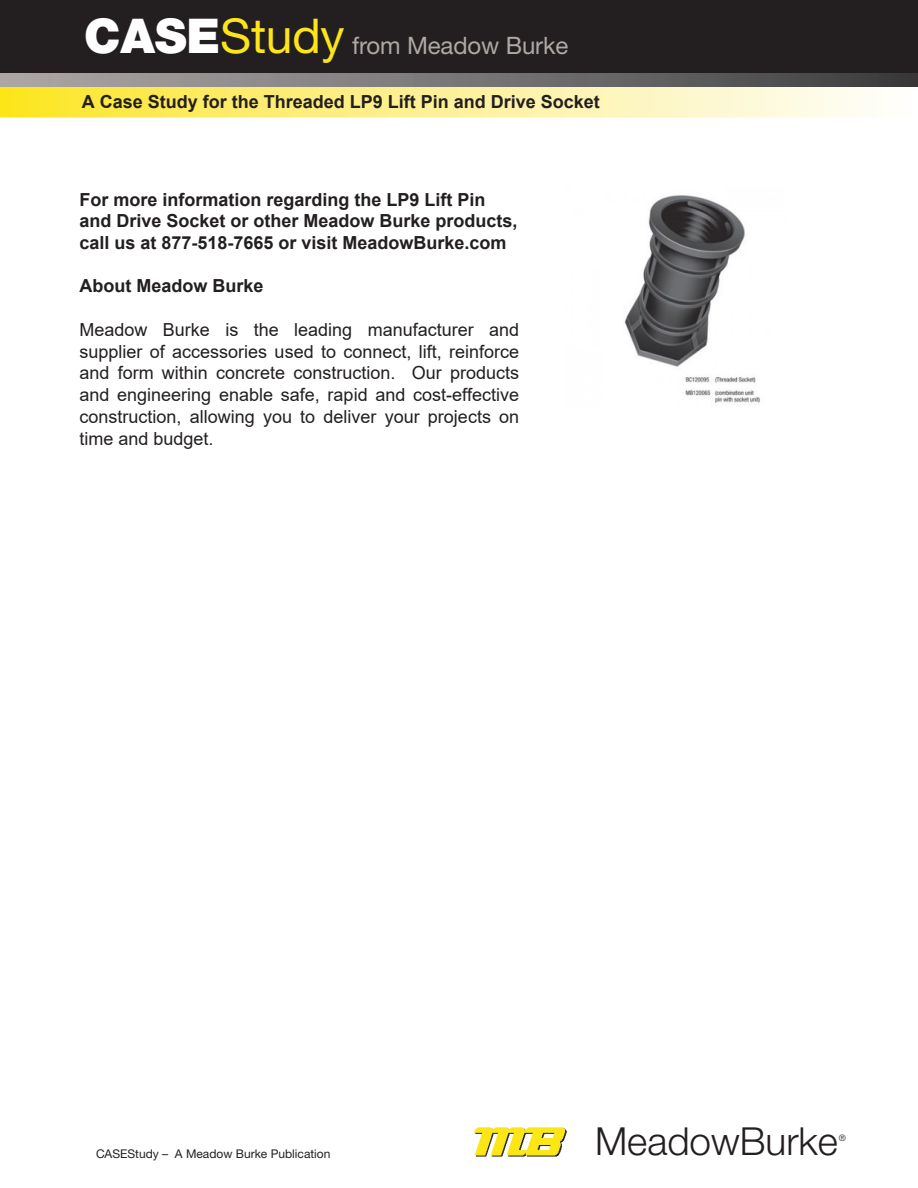
<style>
.page{position:relative;width:918px;height:1188px;background:#fff}
.page>*{position:absolute;margin:0;border:0;box-sizing:border-box;transform-origin:0 0}
.t1{font:300 38.7px "Helvetica Neue";color:#231f20}
.t2{font:24px "Helvetica Neue";letter-spacing:-.005em;color:#afa9a6}
.t3{font:18px/21.9px "Arial";color:#231f20;text-align:justify}
.t4{font:700 18px/21.6px "Arial";color:#231f20}
.t5{font:12px "Helvetica Neue";color:#231f20}
.t6{font:300 8.85px "Helvetica Neue";color:#231f20}
.s1{font-weight:900;font-size:48px;color:#fff}
.s2{font-size:48px;color:#fce618}
</style>
<div class="page">
<div style="left:0;top:0;width:918px;height:87px;background:#231f20"></div>
<img style="left:0;top:73px;width:918px;height:45px">
<img style="left:474px;top:1127px;width:93px;height:30px">
<img style="left:624px;top:195px;width:136px;height:208px">
<h2 class="t2" style="left:84px;top:37px;width:486px"><span class="s1">CASE</span><span class="s2">Study</span> from Meadow Burke</h2>
<p class="t4" style="left:82px;top:91px;width:520px">A Case Study for the Threaded LP9 Lift Pin and Drive Socket</p>
<p class="t4" style="left:79px;top:189px;width:440px">For more information regarding the LP9 Lift Pin and Drive Socket or other Meadow Burke products, call us at 877-518-7665 or visit MeadowBurke.com</p>
<p class="t4" style="left:79px;top:275px;width:186px">About Meadow Burke</p>
<p class="t3" style="left:79px;top:318px;width:441px">Meadow Burke is the leading manufacturer and supplier of accessories used to connect, lift, reinforce and form within concrete construction. Our products and engineering enable safe, rapid and cost-effective construction, allowing you to deliver your projects on time and budget.</p>
<p class="t5" style="left:96px;top:1149px;width:236px">CASEStudy – A Meadow Burke Publication</p>
<h1 class="t1" style="left:595px;top:1127px;width:244px">MeadowBurke</h1>
<p class="t6" style="left:839px;top:1135px;width:9px">®</p>
</div>
